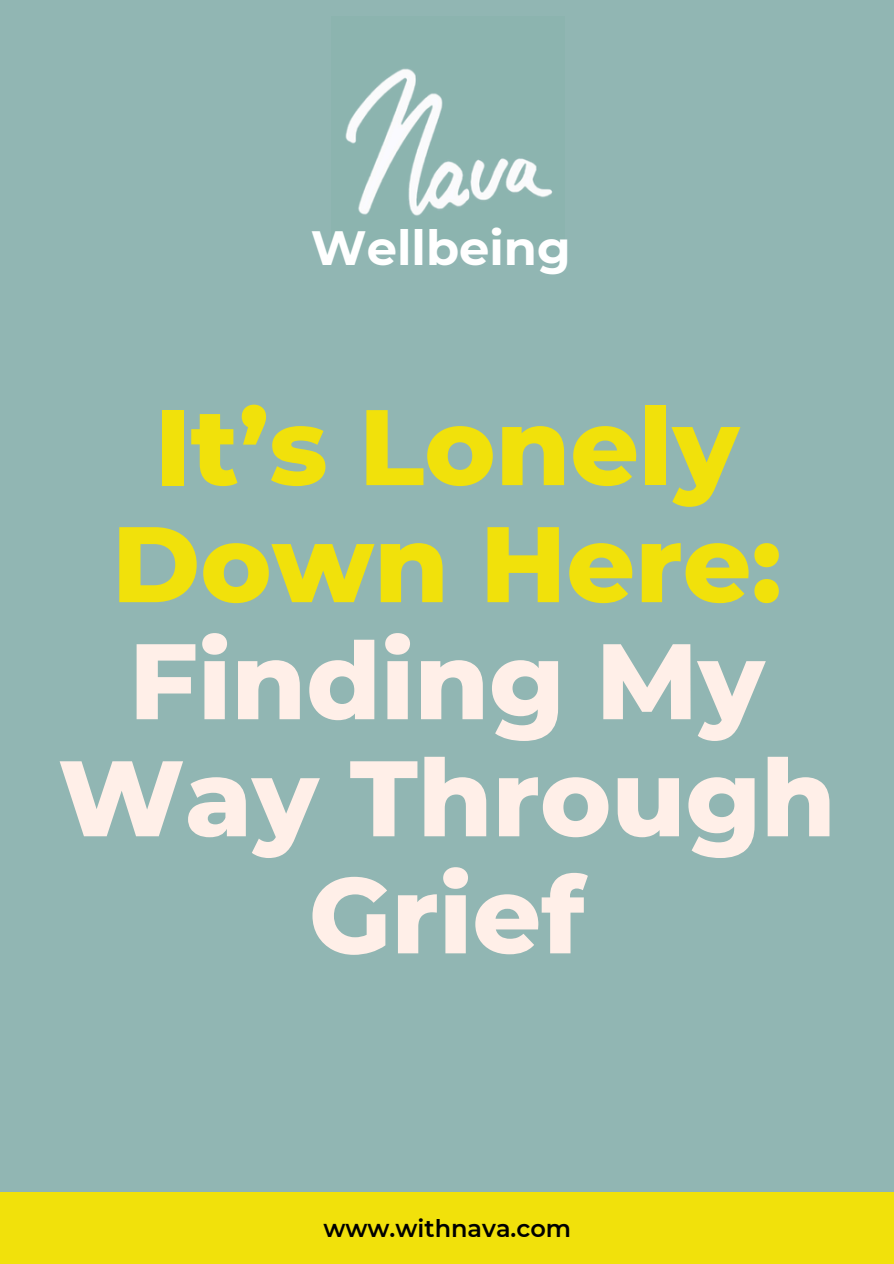
<style>
.page{position:relative;width:894px;height:1264px;background:#fff}
.page>*{position:absolute;margin:0;border:0;box-sizing:border-box;transform-origin:0 0}
.t1{font:800 107.1px/117px "Montserrat";color:#ffefe8;text-align:center}
.t2{font:700 48px "Montserrat";color:#fff}
.t3{font:600 24px "Montserrat";color:#000}
.s1{color:#f1e10b}
</style>
<div class="page">
<div style="left:0;top:0;width:893px;height:1263px;background:#91b6b3"></div>
<div style="left:0;top:1191px;width:893px;height:72px;background:#f1e10b"></div>
<img style="left:345px;top:68px;width:207px;height:148px">
<h1 class="t2" style="left:311px;top:219px;width:261px">Wellbeing</h1>
<h2 class="t1" style="left:58px;top:388px;width:779px"><span class="s1">It’s Lonely<br>Down Here:<br></span>Finding My<br>Way Through<br>Grief</h2>
<p class="t3" style="left:323px;top:1213px;width:249px">www.withnava.com</p>
</div>
